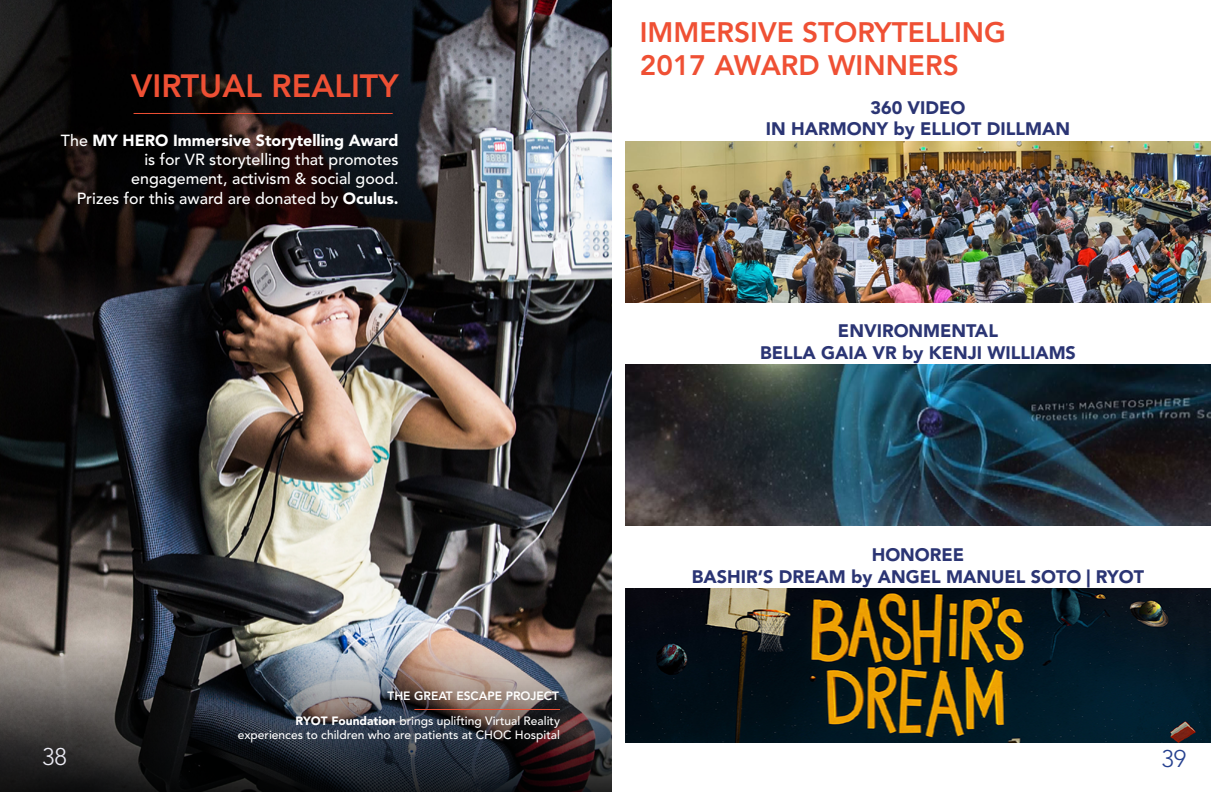
<style>
.page{position:relative;width:1224px;height:792px;background:#fff}
.page>*{position:absolute;margin:0;border:0;box-sizing:border-box;transform-origin:0 0}
.t1{font:800 32px "Avenir LT Std";color:#ef5034}
.t2{font:800 28px/33.6px "Avenir LT Std";color:#ef5034}
.t3{font:300 24px "Avenir LT Std";color:#25408f}
.t4{font:300 24px "Avenir LT Std";color:#ebebf4}
.t5{font:900 18px/21.6px "Avenir LT Std";color:#2b3574;text-align:center}
.t6{font:500 16px/19.2px "Avenir LT Std";color:#fff;text-align:right}
.t7{font:500 12px/14.4px "Avenir LT Std";color:#fff;text-align:right}
.t8{font:800 12px "Avenir LT Std";color:#fff}
.s1{font-weight:900}
</style>
<div class="page">
<img style="left:0;top:0;width:612px;height:639px">
<img style="left:0;top:639px;width:612px;height:153px">
<hr style="left:134px;top:113px;width:259px;height:1px;background:#ef5034">
<hr style="left:414px;top:709px;width:146px;height:1px;background:#ef5034">
<img style="left:626px;top:365px;width:584px;height:161px">
<img style="left:626px;top:588px;width:584px;height:154px">
<img style="left:626px;top:141px;width:584px;height:161px">
<h1 class="t1" style="left:131px;top:67px;width:269px">VIRTUAL REALITY</h1>
<p class="t6" style="left:61px;top:131px;width:339px">The <span class="s1">MY HERO Immersive Storytelling Award </span>is for VR storytelling that promotes engagement, activism &amp; social good.<br>Prizes for this award are donated by <span class="s1">Oculus.</span></p>
<p class="t8" style="left:387px;top:689px;width:173px">THE GREAT ESCAPE PROJECT</p>
<h3 class="t4" style="left:42px;top:743px;width:26px">38</h3>
<p class="t7" style="left:238px;top:714px;width:324px"><span class="s1">RYOT Foundation</span> brings uplifting Virtual Reality experiences to children who are patients at CHOC Hospital</p>
<h2 class="t2" style="left:640px;top:15px;width:368px">IMMERSIVE STORYTELLING<br>2017 AWARD WINNERS</h2>
<p class="t5" style="left:766px;top:97px;width:306px">360 VIDEO<br>IN HARMONY by ELLIOT DILLMAN</p>
<p class="t5" style="left:760px;top:320px;width:317px">ENVIRONMENTAL<br>BELLA GAIA VR by KENJI WILLIAMS</p>
<p class="t5" style="left:692px;top:544px;width:454px">HONOREE<br>BASHIR’S DREAM by ANGEL MANUEL SOTO | RYOT</p>
<h3 class="t3" style="left:1162px;top:745px;width:26px">39</h3>
</div>
